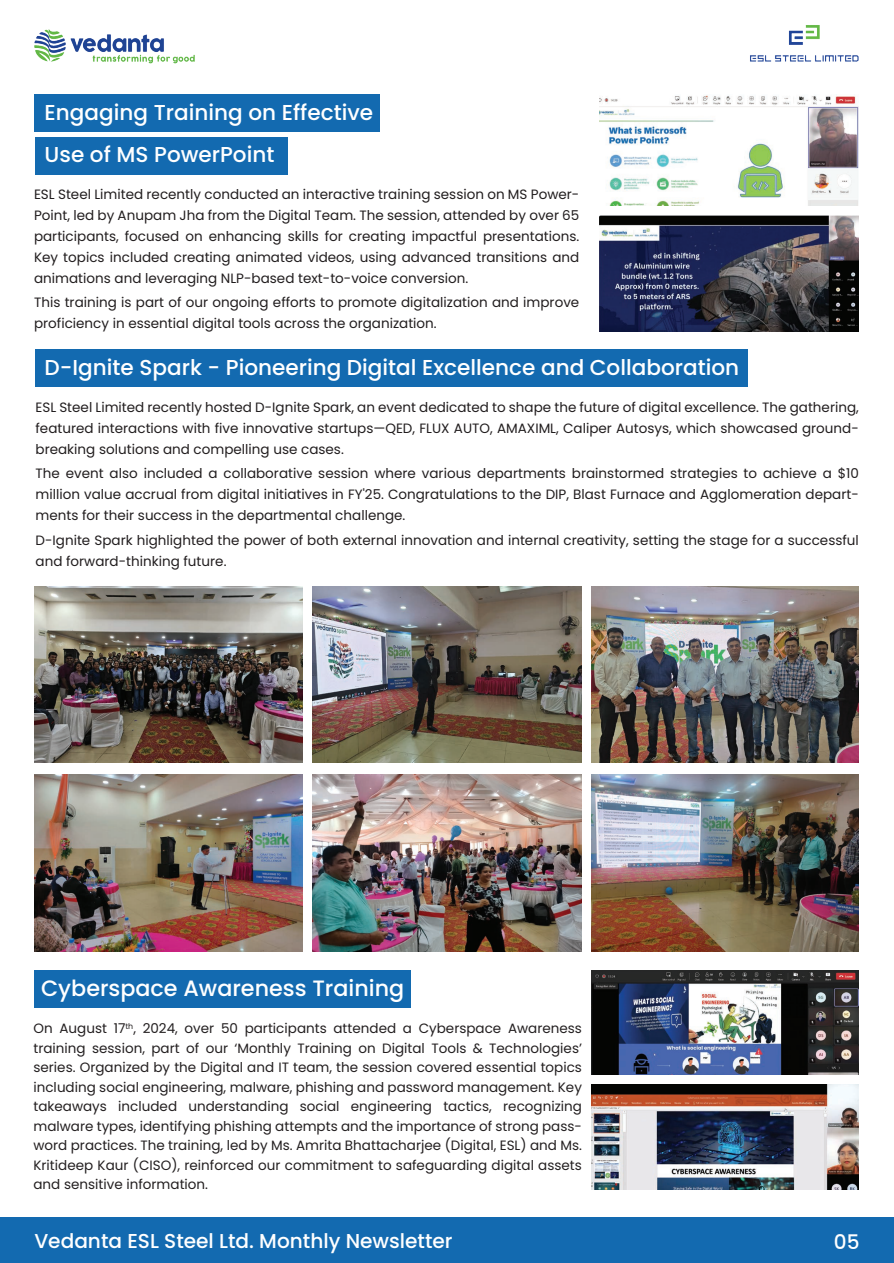
<style>
.page{position:relative;width:894px;height:1263px;background:#fff}
.page>*{position:absolute;margin:0;border:0;box-sizing:border-box;transform-origin:0 0}
.t1{font:500 22.2px "Poppins";color:#fff}
.t2{font:500 21.6px "Poppins";color:#fff}
.t3{font:500 20.1px "Poppins";color:#fff}
.t4{font:13.5px/21px "Poppins";color:#211d1e;text-align:justify}
.t5{font:13.5px/19.5px "Poppins";color:#231f20;text-align:justify}
</style>
<div class="page">
<div style="left:0;top:1217px;width:893px;height:45px;background:#136ab0"></div>
<img style="left:34px;top:29px;width:161px;height:35px">
<img style="left:750px;top:25px;width:109px;height:37px">
<div style="left:35px;top:94px;width:345px;height:38px;background:#136ab0"></div>
<div style="left:35px;top:349px;width:712px;height:38px;background:#136ab0"></div>
<div style="left:35px;top:137px;width:252px;height:37px;background:#136ab0"></div>
<div style="left:34px;top:970px;width:377px;height:37px;background:#136ab0"></div>
<img style="left:599px;top:94px;width:259px;height:112px">
<img style="left:599px;top:215px;width:259px;height:116px">
<img style="left:35px;top:586px;width:268px;height:176px">
<img style="left:312px;top:586px;width:269px;height:176px">
<img style="left:591px;top:586px;width:267px;height:176px">
<img style="left:35px;top:774px;width:268px;height:177px">
<img style="left:312px;top:774px;width:269px;height:177px">
<img style="left:591px;top:774px;width:267px;height:177px">
<img style="left:591px;top:970px;width:267px;height:104px">
<img style="left:591px;top:1084px;width:267px;height:104px">
<h2 class="t2" style="left:45px;top:99px;width:330px">Engaging Training on Effective</h2>
<h2 class="t2" style="left:45px;top:142px;width:231px">Use of MS PowerPoint</h2>
<p class="t4" style="left:34px;top:183px;width:546px">ESL Steel Limited recently conducted an interactive training session on MS Power-Point, led by Anupam Jha from the Digital Team. The session, attended by over 65 participants, focused on enhancing skills for creating impactful presentations.<br>Key topics included creating animated videos, using advanced transitions and animations and leveraging NLP-based text-to-voice conversion.</p>
<p class="t4" style="left:34px;top:291px;width:546px">This training is part of our ongoing efforts to promote digitalization and improve proficiency in essential digital tools across the organization.</p>
<h2 class="t2" style="left:45px;top:354px;width:695px">D-Ignite Spark - Pioneering Digital Excellence and Collaboration</h2>
<p class="t4" style="left:36px;top:397px;width:824px">ESL Steel Limited recently hosted D-Ignite Spark, an event dedicated to shape the future of digital excellence. The gathering, featured interactions with five innovative startups—QED, FLUX AUTO, AMAXIML, Caliper Autosys, which showcased ground&shy;breaking solutions and compelling use cases.</p>
<p class="t4" style="left:36px;top:463px;width:824px">The event also included a collaborative session where various departments brainstormed strategies to achieve a $10 million value accrual from digital initiatives in FY'25. Congratulations to the DIP, Blast Furnace and Agglomeration depart&shy;ments for their success in the departmental challenge.</p>
<p class="t4" style="left:36px;top:529px;width:824px">D-Ignite Spark highlighted the power of both external innovation and internal creativity, setting the stage for a successful and forward-thinking future.</p>
<h1 class="t1" style="left:41px;top:975px;width:364px">Cyberspace Awareness Training</h1>
<p class="t5" style="left:33px;top:1018px;width:550px">On August 17<sup>th</sup>, 2024, over 50 participants attended a Cyberspace Awareness training session, part of our ‘Monthly Training on Digital Tools &amp; Technologies’ series. Organized by the Digital and IT team, the session covered essential topics including social engineering, malware, phishing and password management. Key takeaways included understanding social engineering tactics, recognizing malware types, identifying phishing attempts and the importance of strong pass&shy;word practices. The training, led by Ms. Amrita Bhattacharjee (Digital, ESL) and Ms.<br>Kritideep Kaur (CISO), reinforced our commitment to safeguarding digital assets and sensitive information.</p>
<h3 class="t3" style="left:34px;top:1228px;width:419px">Vedanta ESL Steel Ltd. Monthly Newsletter</h3>
<h3 class="t3" style="left:833px;top:1230px;width:27px">05</h3>
</div>
